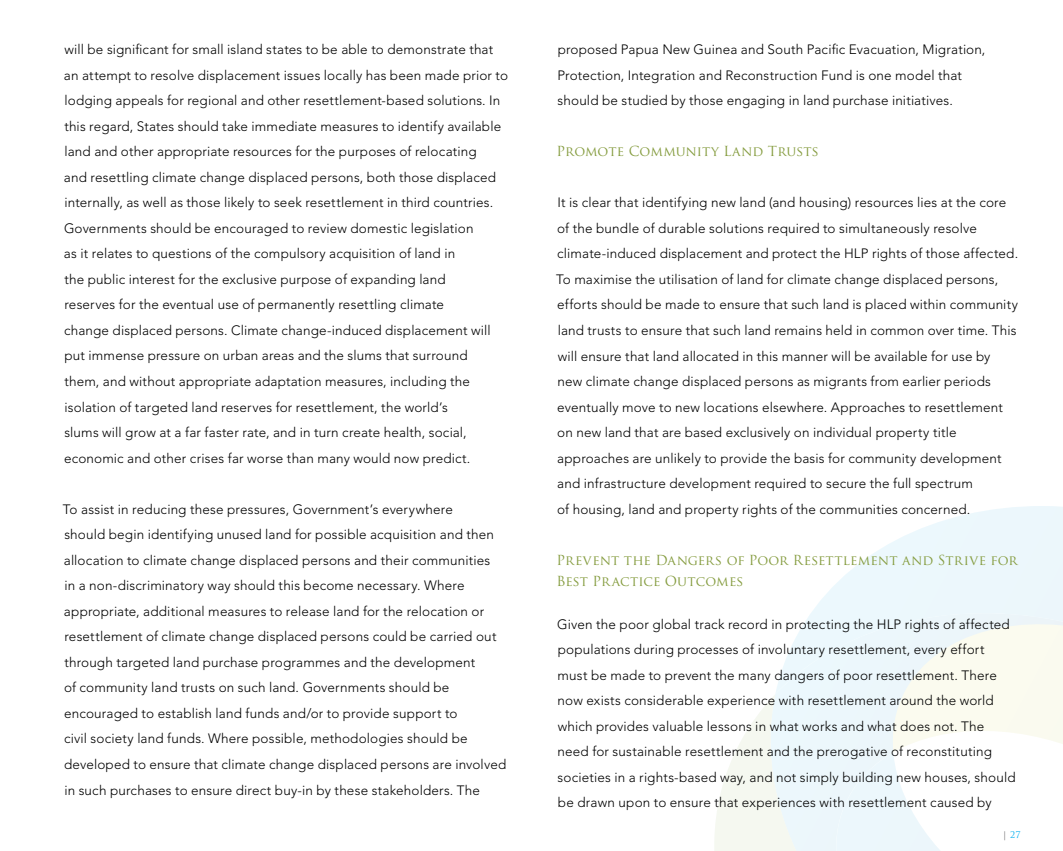
<style>
.page{position:relative;width:1063px;height:851px;background:#fff}
.page>*{position:absolute;margin:0;border:0;box-sizing:border-box;transform-origin:0 0}
.t1{font:300 13.5px/25.5px "Avenir";letter-spacing:.01em;color:#000}
.t2{font:13.5px/21px "Trajan Pro";letter-spacing:.005em;color:#859c3f}
.t3{font:9px "Trajan Pro";color:#00aeef}
.s1{color:#6a696a}
</style>
<div class="page">
<svg style="left:776px;top:506px;width:287px;height:187px"></svg>
<svg style="left:714px;top:693px;width:349px;height:157px"></svg>
<p class="t1" style="left:64px;top:37px;width:446px">will be significant for small island states to be able to demonstrate that an attempt to resolve displacement issues locally has been made prior to lodging appeals for regional and other resettlement-based solutions. In this regard, States should take immediate measures to identify available land and other appropriate resources for the purposes of relocating<br>and resettling climate change displaced persons, both those displaced internally, as well as those likely to seek resettlement in third countries.<br>Governments should be encouraged to review domestic legislation<br>as it relates to questions of the compulsory acquisition of land in<br>the public interest for the exclusive purpose of expanding land<br>reserves for the eventual use of permanently resettling climate<br>change displaced persons. Climate change-induced displacement will put immense pressure on urban areas and the slums that surround<br>them, and without appropriate adaptation measures, including the isolation of targeted land reserves for resettlement, the world’s<br>slums will grow at a far faster rate, and in turn create health, social, economic and other crises far worse than many would now predict.</p>
<p class="t1" style="left:63px;top:496px;width:445px">To assist in reducing these pressures, Government’s everywhere<br>should begin identifying unused land for possible acquisition and then allocation to climate change displaced persons and their communities<br>in a non-discriminatory way should this become necessary. Where appropriate, additional measures to release land for the relocation or resettlement of climate change displaced persons could be carried out through targeted land purchase programmes and the development<br>of community land trusts on such land. Governments should be encouraged to establish land funds and/or to provide support to<br>civil society land funds. Where possible, methodologies should be developed to ensure that climate change displaced persons are involved in such purchases to ensure direct buy-in by these stakeholders. The</p>
<p class="t1" style="left:557px;top:37px;width:429px">proposed Papua New Guinea and South Pacific Evacuation, Migration,<br>Protection, Integration and Reconstruction Fund is one model that should be studied by those engaging in land purchase initiatives.</p>
<p class="t2" style="left:557px;top:141px;width:264px">Promote Community Land Trusts</p>
<p class="t1" style="left:556px;top:190px;width:464px">It is clear that identifying new land (and housing) resources lies at the core of the bundle of durable solutions required to simultaneously resolve climate-induced displacement and protect the HLP rights of those affected.<br>To maximise the utilisation of land for climate change displaced persons, efforts should be made to ensure that such land is placed within community land trusts to ensure that such land remains held in common over time. This will ensure that land allocated in this manner will be available for use by<br>new climate change displaced persons as migrants from earlier periods eventually move to new locations elsewhere. Approaches to resettlement on new land that are based exclusively on individual property title approaches are unlikely to provide the basis for community development and infrastructure development required to secure the full spectrum<br>of housing, land and property rights of the communities concerned.</p>
<p class="t2" style="left:557px;top:549px;width:463px">Prevent the Dangers of Poor Resettlement and Strive for<br>Best Practice Outcomes</p>
<p class="t1" style="left:557px;top:611px;width:460px">Given the poor global track record in protecting the HLP rights of affected populations during processes of involuntary resettlement, every effort must be made to prevent the many dangers of poor resettlement. There now exists considerable experience with resettlement around the world which provides valuable lessons in what works and what does not. The need for sustainable resettlement and the prerogative of reconstituting societies in a rights-based way, and not simply building new houses, should be drawn upon to ensure that experiences with resettlement caused by</p>
<p class="t3" style="left:1003px;top:828px;width:19px"><span class="s1">|</span> 27</p>
</div>
